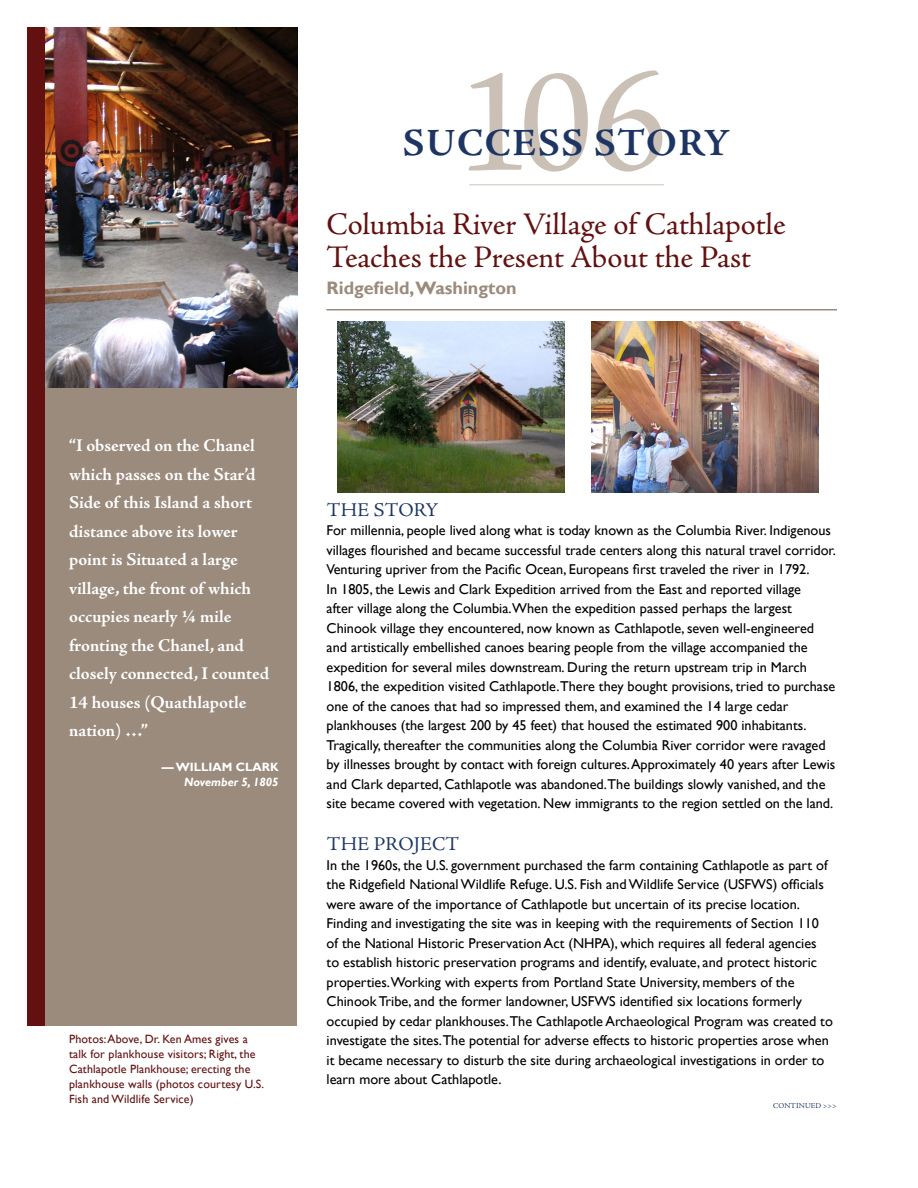
<style>
.page{position:relative;width:918px;height:1188px;background:#fff}
.page>*{position:absolute;margin:0;border:0;box-sizing:border-box;transform-origin:0 0}
.t1{font:700 38.7px "Adobe Jenson Pro";letter-spacing:.04em;color:#1e3564}
.t2{font:31.5px/33px "Adobe Jenson Pro";letter-spacing:-.005em;color:#621010}
.t3{font:19.5px "Adobe Jenson Pro";letter-spacing:.01em;color:#1e3564}
.t4{font:700 18px/28.5px "Adobe Jenson Pro";letter-spacing:-.005em;color:#fff}
.t5{font:700 18px "Gill Sans";color:#9a8b7d}
.t6{font:14.25px/19.5px "Gill Sans";color:#000}
.t7{font:12px/15px "Gill Sans";letter-spacing:.01em;color:#621010}
.t8{font:italic 700 12px "Gill Sans";color:#fff}
.t9{font:700 12px "Gill Sans";color:#fff}
.t10{font:7.5px "Adobe Jenson Pro";letter-spacing:.015em;color:#1e3564}
</style>
<div class="page">
<div style="left:27px;top:294px;width:270px;height:732px;background:#9a8b7d"></div>
<img style="left:45px;top:27px;width:252px;height:360px">
<hr style="left:326px;top:309px;width:511px;height:1px;background:#9a8b7d">
<svg style="left:469px;top:70px;width:193px;height:102px"></svg>
<hr style="left:469px;top:184px;width:195px;height:1px;background:#d9d1c9">
<img style="left:337px;top:322px;width:228px;height:170px">
<div style="left:27px;top:27px;width:18px;height:999px;background:#621010"></div>
<img style="left:591px;top:322px;width:228px;height:170px">
<h1 class="t1" style="left:403px;top:120px;width:328px">Success Story</h1>
<h2 class="t2" style="left:327px;top:209px;width:460px">Columbia River Village of Cathlapotle<br>Teaches the Present About the Past</h2>
<p class="t5" style="left:327px;top:277px;width:192px">Ridgefield,Washington</p>
<p class="t4" style="left:69px;top:432px;width:202px">“I observed on the Chanel which passes on the Star’d<br>Side of this Island a short distance above its lower point is Situated a large village, the front of which occupies nearly ¼ mile fronting the Chanel, and closely connected, I counted<br>14 houses (Quathlapotle nation) …”</p>
<p class="t9" style="left:162px;top:760px;width:118px">— William Clark</p>
<p class="t8" style="left:184px;top:775px;width:96px">November 5, 1805</p>
<p class="t7" style="left:69px;top:1032px;width:197px">Photos: Above, Dr. Ken Ames gives a talk for plankhouse visitors; Right, the Cathlapotle Plankhouse; erecting the plankhouse walls (photos courtesy U.S.<br>Fish and Wildlife Service)</p>
<h3 class="t3" style="left:327px;top:499px;width:113px">the story</h3>
<p class="t6" style="left:327px;top:521px;width:511px">For millennia, people lived along what is today known as the Columbia River. Indigenous villages flourished and became successful trade centers along this natural travel corridor.<br>Venturing upriver from the Pacific Ocean, Europeans first traveled the river in 1792.<br>In 1805, the Lewis and Clark Expedition arrived from the East and reported village<br>after village along the Columbia.When the expedition passed perhaps the largest Chinook village they encountered, now known as Cathlapotle, seven well-engineered and artistically embellished canoes bearing people from the village accompanied the expedition for several miles downstream. During the return upstream trip in March 1806, the expedition visited Cathlapotle.There they bought provisions, tried to purchase one of the canoes that had so impressed them, and examined the 14 large cedar plankhouses (the largest 200 by 45 feet) that housed the estimated 900 inhabitants.<br>Tragically, thereafter the communities along the Columbia River corridor were ravaged by illnesses brought by contact with foreign cultures. Approximately 40 years after Lewis and Clark departed, Cathlapotle was abandoned.The buildings slowly vanished, and the site became covered with vegetation. New immigrants to the region settled on the land.</p>
<h3 class="t3" style="left:327px;top:833px;width:134px">the project</h3>
<p class="t6" style="left:327px;top:855px;width:508px">In the 1960s, the U.S. government purchased the farm containing Cathlapotle as part of the Ridgefield National Wildlife Refuge. U.S. Fish and Wildlife Service (USFWS) officials were aware of the importance of Cathlapotle but uncertain of its precise location.<br>Finding and investigating the site was in keeping with the requirements of Section 110 of the National Historic Preservation Act (NHPA), which requires all federal agencies<br>to establish historic preservation programs and identify, evaluate, and protect historic properties.Working with experts from Portland State University, members of the Chinook Tribe, and the former landowner, USFWS identified six locations formerly occupied by cedar plankhouses.The Cathlapotle Archaeological Program was created to investigate the sites.The potential for adverse effects to historic properties arose when it became necessary to disturb the site during archaeological investigations in order to learn more about Cathlapotle.</p>
<p class="t10" style="left:773px;top:1101px;width:65px">continued &gt;&gt;&gt;</p>
</div>
